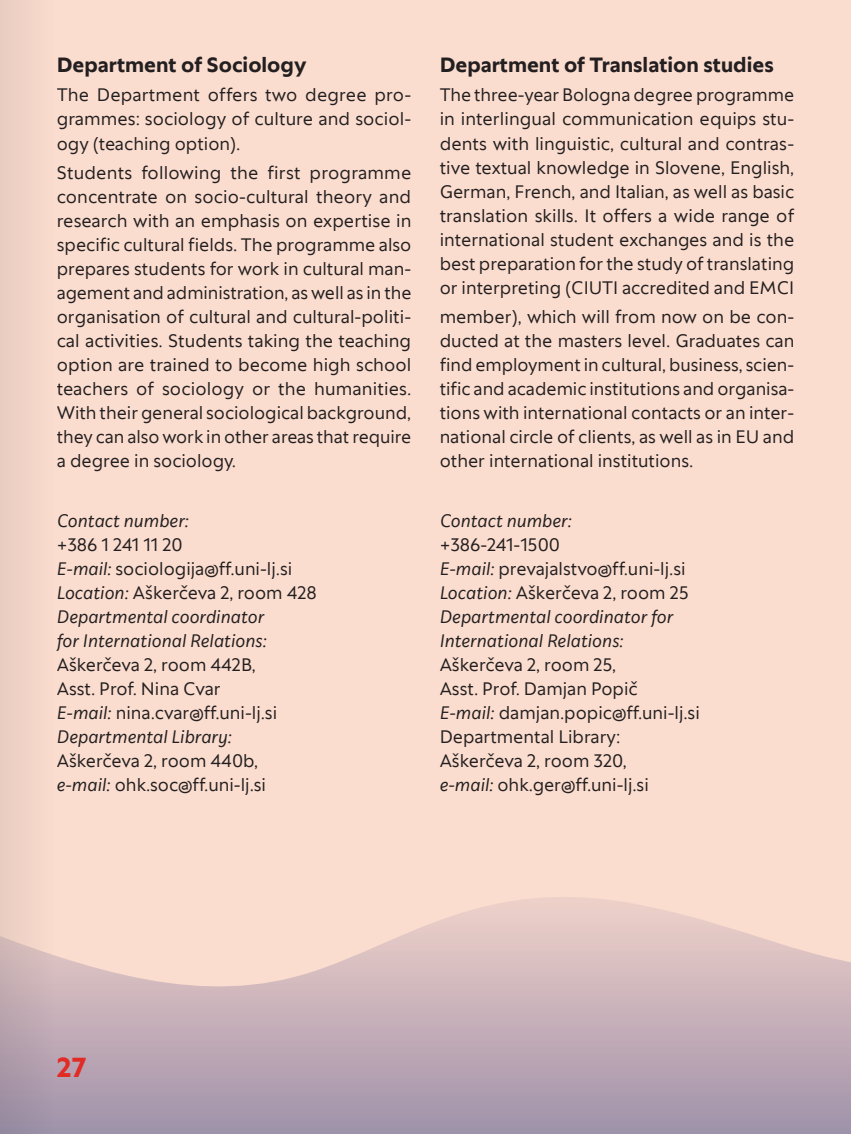
<style>
.page{position:relative;width:851px;height:1134px;background:#fff}
.page>*{position:absolute;margin:0;border:0;box-sizing:border-box;transform-origin:0 0}
.t1{font:700 28px "Univerza Sans";color:#e12c26}
.mednaslov{font:700 21px "Univerza Sans";color:#231f20}
.tekst{font:18px/24px "Univerza Sans";color:#231f20;text-align:justify}
.tekst_leva{font:18px/24px "Univerza Sans";color:#231f20}
.tekst_leva-2{font:italic 18px/24px "Univerza Sans";color:#231f20}
.s1{font-style:italic}
.s2{font-style:normal}
</style>
<div class="page">
<div style="left:0;top:0;width:850px;height:1134px;background:#fbddcf"></div>
<svg style="left:57px;top:897px;width:793px;height:237px"></svg>
<svg style="left:0;top:0;width:57px;height:1134px"></svg>
<p class="mednaslov" style="left:57px;top:49px;width:251px">Department of Sociology</p>
<p class="tekst" style="left:57px;top:82px;width:356px">The Department offers two degree pro&shy;grammes: sociology of culture and sociol&shy;ogy (teaching option).</p>
<p class="tekst" style="left:57px;top:160px;width:356px">Students following the first programme concentrate on socio-cultural theory and research with an emphasis on expertise in specific cultural fields. The programme also prepares students for work in cultural man&shy;agement and administration, as well as in the organisation of cultural and cultural-politi&shy;cal activities. Students taking the teaching option are trained to become high school teachers of sociology or the humanities.<br>With their general sociological background, they can also work in other areas that require a degree in sociology.</p>
<p class="tekst_leva-2" style="left:57px;top:507px;width:134px">Contact number:</p>
<p class="tekst_leva" style="left:57px;top:531px;width:127px">+386 1 241 11 20</p>
<p class="tekst_leva" style="left:57px;top:555px;width:237px"><span class="s1">E-mail:</span> sociologija@ff.uni-lj.si</p>
<p class="tekst_leva" style="left:57px;top:579px;width:261px"><span class="s1">Location:</span> Aškerčeva 2, room 428</p>
<p class="tekst_leva-2" style="left:57px;top:603px;width:211px">Departmental coordinator for International Relations:<br><span class="s2">Aškerčeva 2, room 442B,</span></p>
<p class="tekst_leva" style="left:57px;top:675px;width:165px">Asst. Prof. Nina Cvar</p>
<p class="tekst_leva" style="left:57px;top:699px;width:222px"><span class="s1">E-mail:</span> nina.cvar@ff.uni-lj.si<br><span class="s1">Departmental Library:<br></span>Aškerčeva 2, room 440b, <span class="s1">e-mail:</span> ohk.soc@ff.uni-lj.si</p>
<p class="mednaslov" style="left:439px;top:49px;width:336px">Department of Translation studies</p>
<p class="tekst" style="left:439px;top:82px;width:356px">The three-year Bologna degree programme in interlingual communication equips stu&shy;dents with linguistic, cultural and contras&shy;tive textual knowledge in Slovene, English, German, French, and Italian, as well as basic translation skills. It offers a wide range of international student exchanges and is the best preparation for the study of translating or interpreting (CIUTI accredited and EMCI</p>
<p class="tekst" style="left:439px;top:304px;width:356px">member), which will from now on be con&shy;ducted at the masters level. Graduates can find employment in cultural, business, scien&shy;tific and academic institutions and organisa&shy;tions with international contacts or an inter&shy;national circle of clients, as well as in EU and other international institutions.</p>
<p class="tekst_leva-2" style="left:439px;top:507px;width:134px">Contact number:</p>
<p class="tekst_leva" style="left:439px;top:531px;width:122px">+386-241-1500</p>
<p class="tekst_leva" style="left:439px;top:555px;width:247px"><span class="s1">E-mail:</span> prevajalstvo@ff.uni-lj.si</p>
<p class="tekst_leva" style="left:439px;top:579px;width:250px"><span class="s1">Location:</span> Aškerčeva 2, room 25</p>
<p class="tekst_leva-2" style="left:439px;top:603px;width:235px">Departmental coordinator for<br>International Relations:</p>
<p class="tekst_leva" style="left:439px;top:651px;width:178px">Aškerčeva 2, room 25,</p>
<p class="tekst_leva" style="left:439px;top:675px;width:199px">Asst. Prof. Damjan Popič</p>
<p class="tekst_leva" style="left:439px;top:699px;width:262px"><span class="s1">E-mail:</span> damjan.popic@ff.uni-lj.si</p>
<p class="tekst_leva" style="left:439px;top:723px;width:188px">Departmental Library:<br>Aškerčeva 2, room 320,</p>
<p class="tekst_leva" style="left:439px;top:771px;width:211px"><span class="s1">e-mail:</span> ohk.ger@ff.uni-lj.si</p>
<h1 class="t1" style="left:57px;top:1046px;width:31px">27</h1>
</div>
